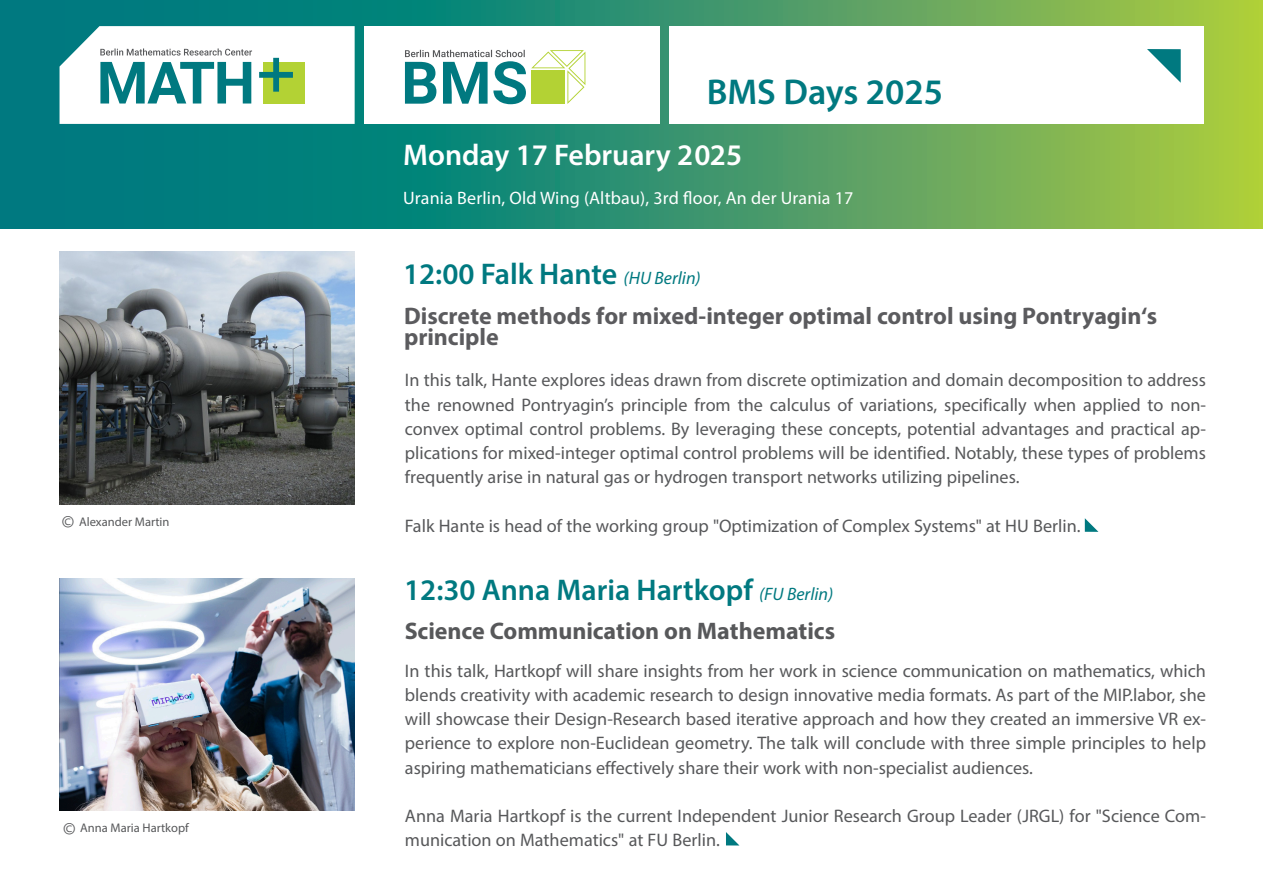
<style>
.page{position:relative;width:1263px;height:893px;background:#fff}
.page>*{position:absolute;margin:0;border:0;box-sizing:border-box;transform-origin:0 0}
.t1{font:600 36px "Myriad Pro";color:#007980}
.t2{font:600 30px "Myriad Pro";color:#007980}
.t3{font:600 30px "Myriad Pro";color:#fff}
.t4{font:700 24px/21px "Myriad Pro";letter-spacing:-.005em;color:#5b5b5e}
.t5{font:700 24px "Myriad Pro";letter-spacing:-.005em;color:#57585a}
.Fließ_englisch{font:18.15px/24.3px "Myriad Pro";color:#57585a;text-align:justify}
.t6{font:18px "Myriad Pro";letter-spacing:.01em;color:#fff}
.t7{font:12.6px "Myriad Pro";color:#57585a}
.s1{font-size:18.45px}
.s2{font-weight:400;font-style:italic;font-size:18px}
</style>
<div class="page">
<svg style="left:0;top:0;width:1263px;height:229px;background:#3c976a"></svg>
<div style="left:364px;top:26px;width:295px;height:98px;background:#fff"></div>
<div style="left:669px;top:26px;width:534px;height:98px;background:#fff"></div>
<svg style="left:1147px;top:49px;width:34px;height:34px"></svg>
<svg style="left:405px;top:50px;width:180px;height:54px"></svg>
<svg style="left:60px;top:26px;width:295px;height:98px"></svg>
<svg style="left:1085px;top:518px;width:13px;height:14px"></svg>
<img style="left:60px;top:579px;width:295px;height:232px">
<img style="left:60px;top:252px;width:295px;height:253px">
<svg style="left:726px;top:832px;width:13px;height:13px"></svg>
<p class="t7" style="left:62px;top:514px;width:109px"><span class="s1">©</span> Alexander Martin</p>
<p class="t7" style="left:63px;top:820px;width:127px"><span class="s1">©</span> Anna Maria Hartkopf</p>
<p class="t1" style="left:707px;top:69px;width:238px">BMS Days 2025</p>
<p class="t3" style="left:403px;top:136px;width:340px">Monday 17 February 2025</p>
<p class="t6" style="left:403px;top:187px;width:452px">Urania Berlin, Old Wing (Altbau), 3rd floor, An der Urania 17</p>
<p class="t2" style="left:403px;top:255px;width:299px">12:00 Falk Hante <span class="s2">(HU Berlin)</span></p>
<p class="t4" style="left:404px;top:305px;width:754px">Discrete methods for mixed-integer optimal control using Pontryagin‘s principle</p>
<p class="Fließ_englisch" style="left:405px;top:368px;width:803px">In this talk, Hante explores ideas drawn from discrete optimization and domain decomposition to address the renowned Pontryagin’s principle from the calculus of variations, specifically when applied to non&shy;convex optimal control problems. By leveraging these concepts, potential advantages and practical ap&shy;plications for mixed-integer optimal control problems will be identified. Notably, these types of problems frequently arise in natural gas or hydrogen transport networks utilizing pipelines.</p>
<p class="Fließ_englisch" style="left:405px;top:513px;width:677px">Falk Hante is head of the working group "Optimization of Complex Systems" at HU Berlin.</p>
<p class="t2" style="left:404px;top:571px;width:431px">12:30 Anna Maria Hartkopf <span class="s2">(FU Berlin)</span></p>
<p class="t5" style="left:405px;top:616px;width:432px">Science Communication on Mathematics</p>
<p class="Fließ_englisch" style="left:405px;top:658px;width:803px">In this talk, Hartkopf will share insights from her work in science communication on mathematics, which blends creativity with academic research to design innovative media formats. As part of the MIP.labor, she will showcase their Design-Research based iterative approach and how they created an immersive VR ex&shy;perience to explore non-Euclidean geometry. The talk will conclude with three simple principles to help aspiring mathematicians effectively share their work with non-specialist audiences.</p>
<p class="Fließ_englisch" style="left:405px;top:804px;width:802px">Anna Maria Hartkopf is the current Independent Junior Research Group Leader (JRGL) for "Science Com&shy;munication on Mathematics" at FU Berlin.</p>
</div>
